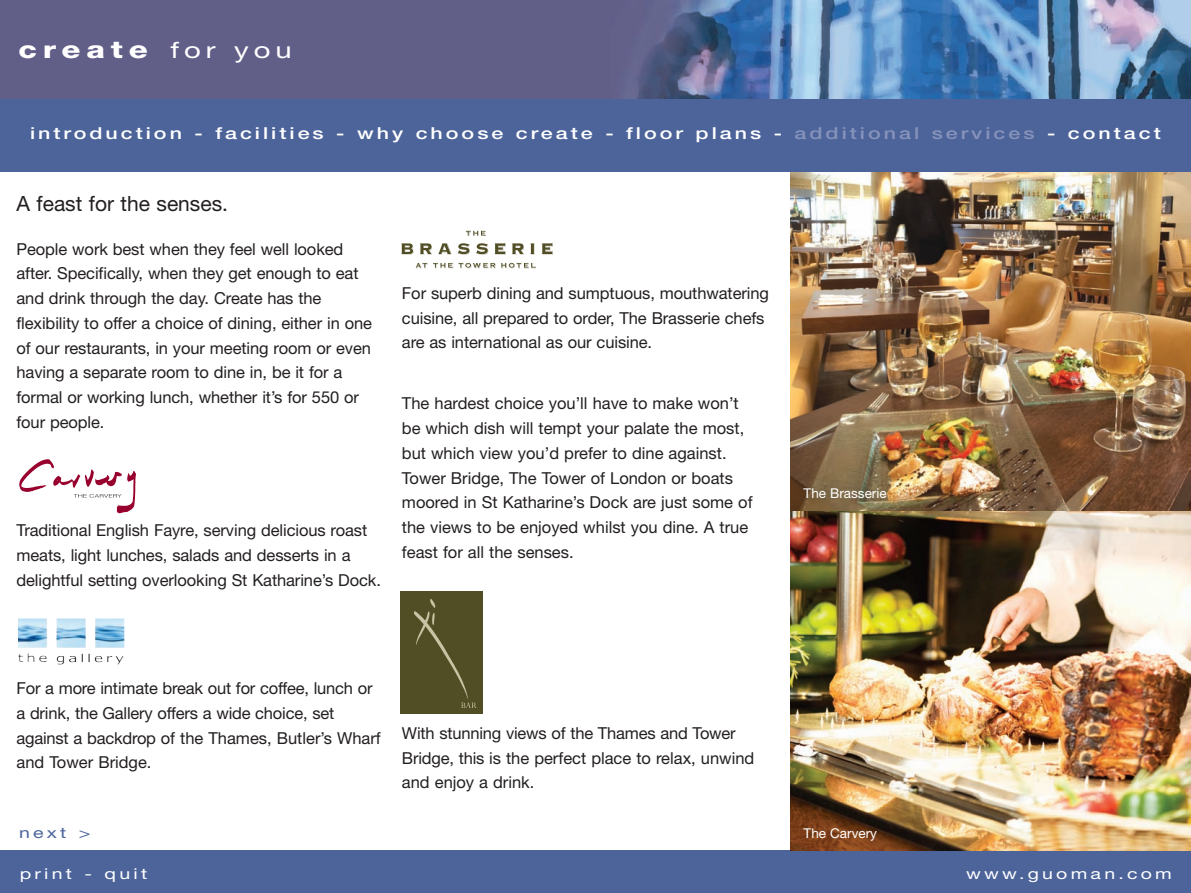
<style>
.page{position:relative;width:1191px;height:893px;background:#fff}
.page>*{position:absolute;margin:0;border:0;box-sizing:border-box;transform-origin:0 0}
.t1{font:800 24px "Helvetica Neue";letter-spacing:.19em;color:#fff;scale:1.3 1}
.t2{font:21px "Helvetica Neue";color:#231f20}
.t3{font:16.5px/24.8px "Helvetica Neue";letter-spacing:-.005em;color:#231f20}
.t4{font:500 16.5px "Helvetica Neue";letter-spacing:.14em;color:#fff;scale:1.3 1}
.t5{font:15px "Helvetica Neue";letter-spacing:.165em;color:#fff;scale:1.3 1}
.t6{font:15px "Helvetica Neue";color:#4c649a;scale:1.3 1}
.t7{font:13.5px "Helvetica Neue";color:#fff}
.s1{font-weight:400;font-size:22.5px}
.s2{color:#8793bb}
</style>
<div class="page">
<div style="left:401px;top:592px;width:82px;height:122px;background:#514e26"></div>
<svg style="left:414px;top:599px;width:62px;height:109px"></svg>
<img style="left:18px;top:618px;width:106px;height:44px">
<div style="left:0;top:97px;width:1190px;height:75px;background:#4c649a"></div>
<img style="left:0;top:0;width:1190px;height:98px">
<div style="left:0;top:851px;width:1190px;height:42px;background:#4c649a"></div>
<svg style="left:19px;top:459px;width:117px;height:54px"></svg>
<svg style="left:494px;top:243px;width:12px;height:12px"></svg>
<svg style="left:476px;top:243px;width:12px;height:12px"></svg>
<svg style="left:530px;top:243px;width:5px;height:12px"></svg>
<svg style="left:466px;top:231px;width:20px;height:5px"></svg>
<svg style="left:420px;top:243px;width:12px;height:12px"></svg>
<svg style="left:512px;top:243px;width:12px;height:12px"></svg>
<svg style="left:401px;top:243px;width:12px;height:12px"></svg>
<svg style="left:458px;top:243px;width:12px;height:12px"></svg>
<svg style="left:438px;top:243px;width:13px;height:12px"></svg>
<svg style="left:542px;top:243px;width:11px;height:12px"></svg>
<svg style="left:416px;top:263px;width:120px;height:6px"></svg>
<img style="left:790px;top:172px;width:400px;height:679px">
<h1 class="t1" style="left:18px;top:41px;width:212px">create <span class="s1">for you</span></h1>
<p class="t4" style="left:30px;top:128px;width:871px">introduction - facilities - why choose create - floor plans - <span class="s2">additional services</span> - contact</p>
<p class="t2" style="left:16px;top:196px;width:213px">A feast for the senses.</p>
<p class="t3" style="left:16px;top:238px;width:357px">People work best when they feel well looked after. Specifically, when they get enough to eat and drink through the day. Create has the flexibility to offer a choice of dining, either in one of our restaurants, in your meeting room or even having a separate room to dine in, be it for a formal or working lunch, whether it’s for 550 or four people.</p>
<p class="t3" style="left:16px;top:520px;width:366px">Traditional English Fayre, serving delicious roast meats, light lunches, salads and desserts in a delightful setting overlooking St Katharine’s Dock.</p>
<p class="t3" style="left:402px;top:282px;width:368px">For superb dining and sumptuous, mouthwatering cuisine, all prepared to order, The Brasserie chefs are as international as our cuisine.</p>
<p class="t3" style="left:402px;top:393px;width:352px">The hardest choice you’ll have to make won’t be which dish will tempt your palate the most, but which view you’d prefer to dine against.<br>Tower Bridge, The Tower of London or boats moored in St Katharine’s Dock are just some of the views to be enjoyed whilst you dine. A true feast for all the senses.</p>
<p class="t7" style="left:803px;top:489px;width:85px">The Brasserie</p>
<p class="t3" style="left:16px;top:677px;width:366px">For a more intimate break out for coffee, lunch or a drink, the Gallery offers a wide choice, set against a backdrop of the Thames, Butler’s Wharf and Tower Bridge.</p>
<p class="t3" style="left:402px;top:722px;width:354px">With stunning views of the Thames and Tower<br>Bridge, this is the perfect place to relax, unwind and enjoy a drink.</p>
<p class="t6" style="left:19px;top:828px;width:56px">next &gt;</p>
<p class="t7" style="left:803px;top:828px;width:75px">The Carvery</p>
<p class="t5" style="left:20px;top:868px;width:100px">print - quit</p>
<p class="t5" style="left:966px;top:868px;width:160px">www.guoman.com</p>
</div>
